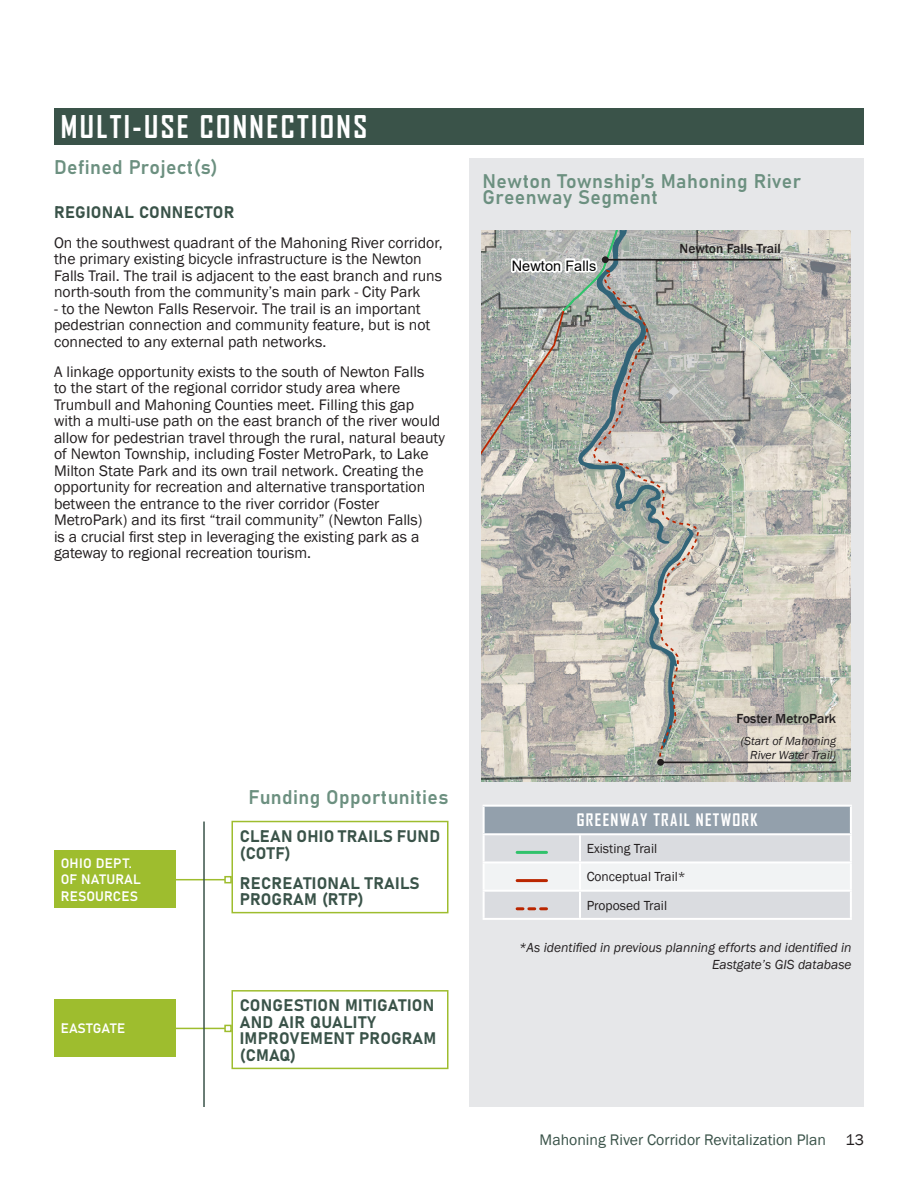
<style>
.page{position:relative;width:918px;height:1188px;background:#fff}
.page>*{position:absolute;margin:0;border:0;box-sizing:border-box;transform-origin:0 0}
.Heading{font:700 30px "Agency FB";letter-spacing:.08em;color:#fff}
.Subheading{font:19.5px/16.5px "Bahnschrift";letter-spacing:.02em;color:#6c9080}
.Heading3{font:16.5px/16.5px "Bahnschrift";letter-spacing:.02em;color:#3a5349}
.Table_Header{font:700 16.5px "Agency FB";letter-spacing:.08em;color:#fff}
.Body_Text{font:15.75px/16.5px "Franklin Gothic";color:#231f20}
.t1{font:15.75px "Franklin Gothic";color:#3a5349}
.t2{font:14.55px "Arial";letter-spacing:.005em;color:#000}
.Captions{font:italic 13.5px/16.5px "Franklin Gothic";color:#231f20;text-align:right}
.Table_text{font:13.5px "Franklin Gothic";color:#231f20}
.Map_Label{font:13.5px/16.5px "Bahnschrift";letter-spacing:.015em;color:#fff}
.Map_Labels{font:500 13.5px "Franklin Gothic";color:#231f20}
.Map_Labels-2{font:italic 12px/14.4px "Franklin Gothic";color:#231f20;text-align:right}
.s1{color:#231f20}
</style>
<div class="page">
<hr style="left:165px;top:1028px;width:60px;height:1px;background:#9ebd2e">
<div style="left:224px;top:1025px;width:8px;height:7px;border:2px solid #9ebd2e"></div>
<div style="left:54px;top:999px;width:122px;height:57px;background:#9ebd2e"></div>
<div style="left:231px;top:990px;width:217px;height:79px;border:2px solid #9ebd2e"></div>
<hr style="left:165px;top:879px;width:60px;height:1px;background:#9ebd2e">
<div style="left:224px;top:876px;width:8px;height:7px;border:2px solid #9ebd2e"></div>
<div style="left:54px;top:850px;width:122px;height:58px;background:#9ebd2e"></div>
<hr style="left:203px;top:822px;width:2px;height:285px;background:#3a5349">
<div style="left:231px;top:821px;width:217px;height:92px;border:2px solid #9ebd2e"></div>
<div style="left:54px;top:108px;width:809px;height:36px;background:#3a5349"></div>
<div style="left:469px;top:159px;width:395px;height:948px;background:#e6e7e9"></div>
<div style="left:484px;top:806px;width:367px;height:28px;background:#93a0ac"></div>
<hr style="left:483px;top:807px;width:2px;height:26px;background:#fff">
<hr style="left:850px;top:807px;width:2px;height:26px;background:#fff">
<hr style="left:483px;top:805px;width:97px;height:2px;background:#fff">
<hr style="left:580px;top:805px;width:272px;height:2px;background:#fff">
<hr style="left:483px;top:833px;width:97px;height:2px;background:#fff">
<hr style="left:580px;top:833px;width:272px;height:2px;background:#fff">
<hr style="left:483px;top:835px;width:2px;height:26px;background:#fff">
<hr style="left:850px;top:835px;width:2px;height:26px;background:#fff">
<hr style="left:483px;top:861px;width:97px;height:2px;background:#fff">
<hr style="left:580px;top:861px;width:272px;height:2px;background:#fff">
<hr style="left:483px;top:863px;width:2px;height:27px;background:#fff">
<hr style="left:483px;top:892px;width:2px;height:26px;background:#fff">
<hr style="left:483px;top:890px;width:97px;height:2px;background:#fff">
<hr style="left:483px;top:918px;width:97px;height:2px;background:#fff">
<hr style="left:850px;top:863px;width:2px;height:27px;background:#fff">
<hr style="left:850px;top:892px;width:2px;height:26px;background:#fff">
<hr style="left:580px;top:890px;width:272px;height:2px;background:#fff">
<hr style="left:580px;top:918px;width:272px;height:2px;background:#fff">
<svg style="left:484px;top:835px;width:366px;height:83px"></svg>
<svg style="left:482px;top:230px;width:368px;height:551px;background:#b7b7af"></svg>
<hr style="left:605px;top:259px;width:176px;height:2px;background:#231f20">
<div style="left:602px;top:256px;width:7px;height:7px;background:#231f20;border-radius:50%"></div>
<hr style="left:661px;top:762px;width:175px;height:1px;background:#231f20">
<div style="left:657px;top:759px;width:7px;height:7px;background:#231f20;border-radius:50%"></div>
<p class="Heading" style="left:61px;top:108px;width:308px">MULTI-USE CONNECTIONS</p>
<p class="Subheading" style="left:54px;top:158px;width:165px">Defined Project(s)</p>
<p class="Heading3" style="left:54px;top:202px;width:182px">REGIONAL CONNECTOR</p>
<p class="Body_Text" style="left:54px;top:234px;width:390px">On the southwest quadrant of the Mahoning River corridor, the primary existing bicycle infrastructure is the Newton Falls Trail. The trail is adjacent to the east branch and runs north-south from the community’s main park - City Park</p>
<p class="Body_Text" style="left:54px;top:300px;width:378px">- to the Newton Falls Reservoir. The trail is an important pedestrian connection and community feature, but is not connected to any external path networks.</p>
<p class="Body_Text" style="left:54px;top:363px;width:392px">A linkage opportunity exists to the south of Newton Falls<br>to the start of the regional corridor study area where Trumbull and Mahoning Counties meet. Filling this gap with a multi-use path on the east branch of the river would allow for pedestrian travel through the rural, natural beauty of Newton Township, including Foster MetroPark, to Lake Milton State Park and its own trail network. Creating the opportunity for recreation and alternative transportation between the entrance to the river corridor (Foster MetroPark) and its first “trail community” (Newton Falls)<br>is a crucial first step in leveraging the existing park as a gateway to regional recreation tourism.</p>
<p class="Subheading" style="left:483px;top:171px;width:320px">Newton Township’s Mahoning River<br>Greenway Segment</p>
<p class="t2" style="left:512px;top:256px;width:86px">Newton Falls</p>
<p class="Map_Labels" style="left:680px;top:240px;width:103px">Newton Falls Trail</p>
<p class="Map_Label" style="left:61px;top:854px;width:82px">OHIO DEPT.<br>OF NATURAL<br>RESOURCES</p>
<p class="Map_Label" style="left:61px;top:1019px;width:66px">EASTGATE</p>
<p class="Subheading" style="left:248px;top:788px;width:202px">Funding Opportunities</p>
<p class="Heading3" style="left:240px;top:827px;width:202px">CLEAN OHIO TRAILS FUND (COTF)</p>
<p class="Heading3" style="left:240px;top:873px;width:181px">RECREATIONAL TRAILS<br>PROGRAM (RTP)</p>
<p class="Heading3" style="left:240px;top:996px;width:198px">CONGESTION MITIGATION<br>AND AIR QUALITY<br>IMPROVEMENT PROGRAM (CMAQ)</p>
<p class="Map_Labels" style="left:737px;top:711px;width:101px">Foster MetroPark</p>
<p class="Map_Labels-2" style="left:741px;top:734px;width:97px">(Start of Mahoning<br>River Water Trail)</p>
<p class="Table_Header" style="left:577px;top:810px;width:182px">GREENWAY TRAIL NETWORK</p>
<p class="Table_text" style="left:587px;top:840px;width:72px">Existing Trail</p>
<p class="Table_text" style="left:587px;top:868px;width:101px">Conceptual Trail*</p>
<p class="Table_text" style="left:587px;top:897px;width:82px">Proposed Trail</p>
<p class="Captions" style="left:519px;top:940px;width:334px">*As identified in previous planning efforts and identified in<br>Eastgate’s GIS database</p>
<p class="t1" style="left:540px;top:1130px;width:326px">Mahoning River Corridor Revitalization Plan <span class="s1">13</span></p>
</div>
